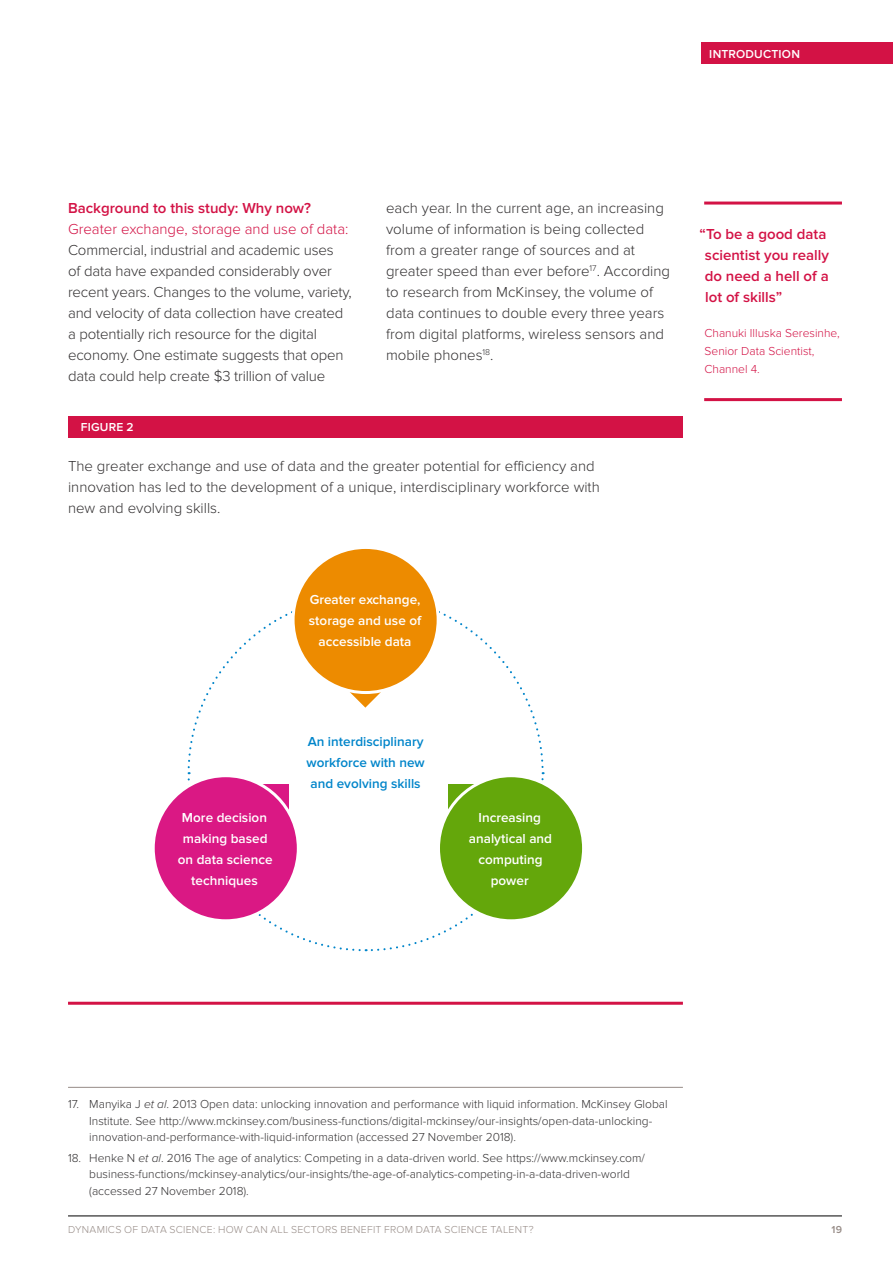
<style>
.page{position:relative;width:893px;height:1263px;background:#fff}
.page>*{position:absolute;margin:0;border:0;box-sizing:border-box;transform-origin:0 0}
.t1{font:300 15px/21px "Proxima Nova";color:#333132}
.t2{font:600 15px/21px "Proxima Nova";color:#d31245}
.t3{font:300 15px "Proxima Nova";color:#d31245}
.t4{font:600 13.5px/21px "Proxima Nova";color:#fff;text-align:center}
.t5{font:600 13.5px/21px "Proxima Nova";color:#0085ca;text-align:justify}
.t6{font:300 12px/16.5px "Proxima Nova";color:#333132}
.t7{font:300 12px/18px "Proxima Nova";color:#d31245}
.t8{font:600 12px "Proxima Nova";letter-spacing:.02em;color:#fff}
.t9{font:300 10.5px "Proxima Nova";letter-spacing:.02em;color:#978c87}
.t10{font:600 10.5px "Proxima Nova";color:#978c87}
.s1{font-style:italic}
</style>
<div class="page">
<svg style="left:187px;top:611px;width:358px;height:341px"></svg>
<div style="left:293px;top:547px;width:145px;height:145px;background:#ed8b00;border-radius:50%"></div>
<div style="left:292px;top:546px;width:148px;height:148px;border:3px solid #fff;border-radius:50%"></div>
<div style="left:68px;top:416px;width:615px;height:22px;background:#d31245"></div>
<hr style="left:68px;top:1002px;width:615px;height:3px;background:#d31245">
<div style="left:438px;top:776px;width:146px;height:145px;background:#64a70b;border-radius:50%"></div>
<div style="left:437px;top:774px;width:148px;height:148px;border:3px solid #fff;border-radius:50%"></div>
<hr style="left:704px;top:202px;width:138px;height:3px;background:#d31245">
<hr style="left:704px;top:398px;width:138px;height:3px;background:#d31245">
<svg style="left:260px;top:784px;width:29px;height:29px"></svg>
<div style="left:153px;top:776px;width:145px;height:145px;background:#da1884;border-radius:50%"></div>
<div style="left:152px;top:774px;width:148px;height:148px;border:3px solid #fff;border-radius:50%"></div>
<hr style="left:68px;top:1087px;width:615px;height:1px;background:#978c87">
<div style="left:701px;top:43px;width:192px;height:21px;background:#d31245"></div>
<hr style="left:68px;top:1216px;width:774px;height:1px;background:#000">
<p class="t8" style="left:709px;top:47px;width:92px">INTRODUCTION</p>
<p class="t2" style="left:68px;top:198px;width:245px">Background to this study: Why now?</p>
<p class="t3" style="left:68px;top:221px;width:282px">Greater exchange, storage and use of data:</p>
<p class="t1" style="left:68px;top:240px;width:285px">Commercial, industrial and academic uses<br>of data have expanded considerably over recent years. Changes to the volume, variety, and velocity of data collection have created a potentially rich resource for the digital economy. One estimate suggests that open data could help create $3 trillion of value</p>
<p class="t8" style="left:81px;top:420px;width:55px">figure 2</p>
<p class="t1" style="left:386px;top:198px;width:286px">each year. In the current age, an increasing volume of information is being collected from a greater range of sources and at greater speed than ever before<sup>17</sup>. According to research from McKinsey, the volume of data continues to double every three years from digital platforms, wireless sensors and mobile phones<sup>18</sup>.</p>
<p class="t1" style="left:68px;top:455px;width:533px">The greater exchange and use of data and the greater potential for efficiency and innovation has led to the development of a unique, interdisciplinary workforce with new and evolving skills.</p>
<p class="t2" style="left:705px;top:223px;width:126px;text-indent:-5px">“To be a good data scientist you really do need a hell of a lot of skills”</p>
<p class="t7" style="left:704px;top:324px;width:137px">Chanuki Illuska Seresinhe,<br>Senior Data Scientist,<br>Channel 4.</p>
<p class="t4" style="left:309px;top:590px;width:114px">Greater exchange, storage and use of accessible data</p>
<p class="t4" style="left:178px;top:807px;width:96px">More decision making based on data science techniques</p>
<p class="t5" style="left:306px;top:731px;width:120px">An interdisciplinary workforce with new and evolving skills</p>
<p class="t4" style="left:469px;top:807px;width:85px">Increasing analytical and computing power</p>
<p class="t6" style="left:89px;top:1096px;width:580px;text-indent:-21px">17. Manyika J <span class="s1">et al</span>. 2013 Open data: unlocking innovation and performance with liquid information. McKinsey Global<br>Institute. See http://www.mckinsey.com/business-functions/digital-mckinsey/our-insights/open-data-unlocking&shy;innovation-and-performance-with-liquid-information (accessed 27 November 2018).</p>
<p class="t6" style="left:89px;top:1150px;width:557px;text-indent:-21px">18. Henke N <span class="s1">et al</span>. 2016 The age of analytics: Competing in a data-driven world. See https://www.mckinsey.com/ business-functions/mckinsey-analytics/our-insights/the-age-of-analytics-competing-in-a-data-driven-world (accessed 27 November 2018).</p>
<p class="t9" style="left:68px;top:1223px;width:22px">Dynamics</p>
<p class="t9" style="left:124px;top:1223px;width:32px">of Data</p>
<p class="t9" style="left:170px;top:1223px;width:14px">Science</p>
<p class="t9" style="left:213px;top:1223px;width:41px">: How can</p>
<p class="t9" style="left:270px;top:1223px;width:7px">all</p>
<p class="t9" style="left:291px;top:1223px;width:8px">sect</p>
<p class="t9" style="left:317px;top:1223px;width:31px">ors bene</p>
<p class="t9" style="left:367px;top:1223px;width:56px">fit From data</p>
<p class="t9" style="left:444px;top:1223px;width:8px">science</p>
<p class="t9" style="left:490px;top:1223px;width:8px">talent</p>
<p class="t9" style="left:529px;top:1223px;width:6px">?</p>
<p class="t10" style="left:831px;top:1223px;width:12px">19</p>
</div>
